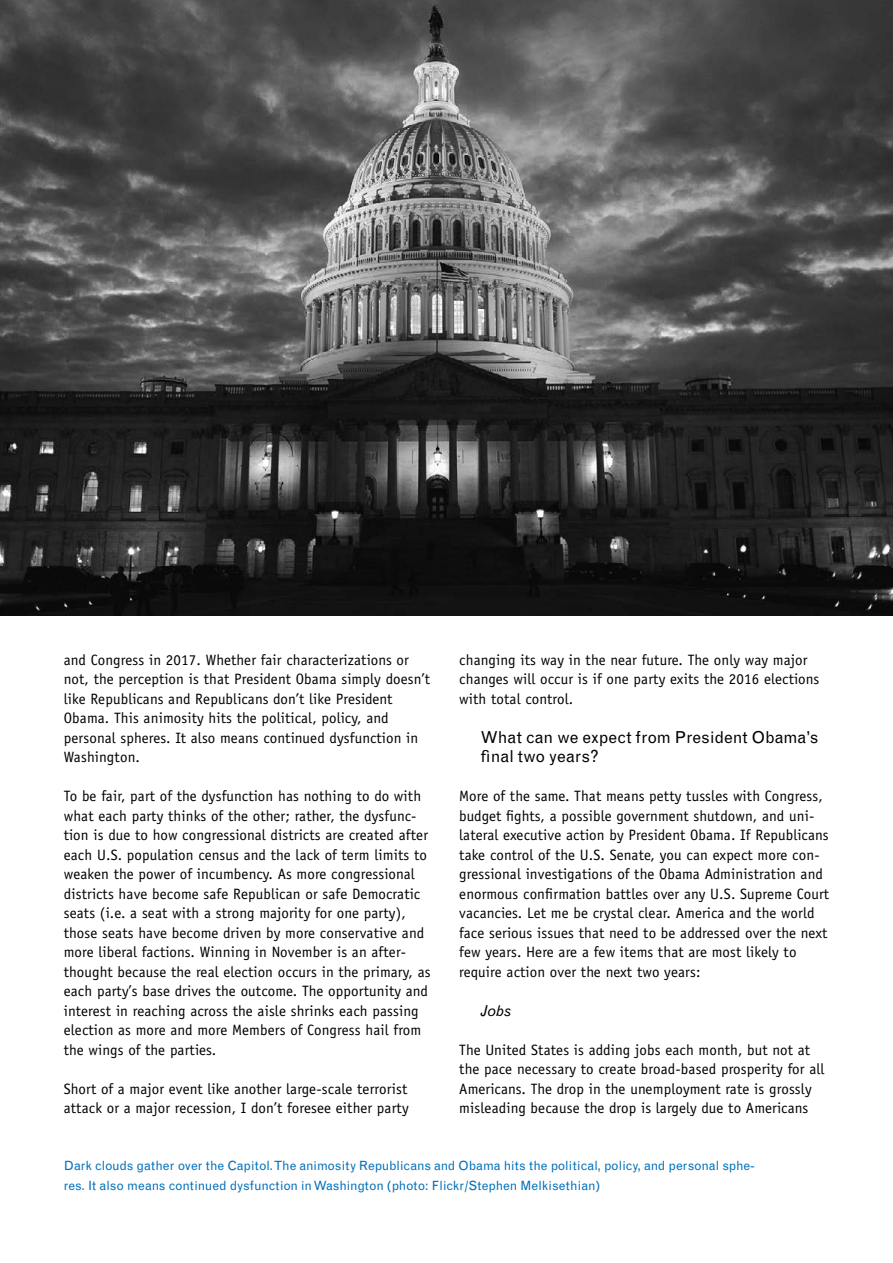
<style>
.page{position:relative;width:893px;height:1263px;background:#fff}
.page>*{position:absolute;margin:0;border:0;box-sizing:border-box;transform-origin:0 0}
.t1{font:16.5px/19.5px "Grotesque MT Std";color:#000}
.t2{font:15px/19.5px "Officina Sans Std";letter-spacing:.01em;color:#000}
.t3{font:italic 15px "Grotesque MT Std";color:#000}
.t4{font:12.75px/19.5px "Grotesque MT Std";letter-spacing:-.005em;color:#0070ba}
</style>
<div class="page">
<img style="left:0;top:0;width:893px;height:615px">
<p class="t2" style="left:64px;top:650px;width:368px">and Congress in 2017. Whether fair characterizations or not, the perception is that President Obama simply doesn’t like Republicans and Republicans don’t like President Obama. This animosity hits the political, policy, and personal spheres. It also means continued dysfunction in Washington.</p>
<p class="t2" style="left:64px;top:786px;width:368px">To be fair, part of the dysfunction has nothing to do with what each party thinks of the other; rather, the dysfunc&shy;tion is due to how congressional districts are created after each U.S. population census and the lack of term limits to weaken the power of incumbency. As more congressional districts have become safe Republican or safe Democratic seats (i.e. a seat with a strong majority for one party), those seats have become driven by more conservative and more liberal factions. Winning in November is an after&shy;thought because the real election occurs in the primary, as each party’s base drives the outcome. The opportunity and interest in reaching across the aisle shrinks each passing election as more and more Members of Congress hail from the wings of the parties.</p>
<p class="t2" style="left:64px;top:1079px;width:346px">Short of a major event like another large-scale terrorist attack or a major recession, I don’t foresee either party</p>
<p class="t2" style="left:459px;top:650px;width:362px">changing its way in the near future. The only way major changes will occur is if one party exits the 2016 elections with total control.</p>
<p class="t1" style="left:480px;top:727px;width:340px">What can we expect from President Obama’s final two years?</p>
<p class="t2" style="left:459px;top:786px;width:371px">More of the same. That means petty tussles with Congress, budget fights, a possible government shutdown, and uni&shy;lateral executive action by President Obama. If Republicans take control of the U.S. Senate, you can expect more con&shy;gressional investigations of the Obama Administration and enormous confirmation battles over any U.S. Supreme Court vacancies. Let me be crystal clear. America and the world face serious issues that need to be addressed over the next few years. Here are a few items that are most likely to require action over the next two years:</p>
<p class="t3" style="left:480px;top:1002px;width:32px">Jobs</p>
<p class="t2" style="left:459px;top:1040px;width:367px">The United States is adding jobs each month, but not at the pace necessary to create broad-based prosperity for all Americans. The drop in the unemployment rate is grossly misleading because the drop is largely due to Americans</p>
<p class="t4" style="left:64px;top:1156px;width:693px">Dark clouds gather over the Capitol. The animosity Republicans and Obama hits the political, policy, and personal sphe&shy;res. It also means continued dysfunction in Washington (photo: Flickr/Stephen Melkisethian)</p>
</div>
